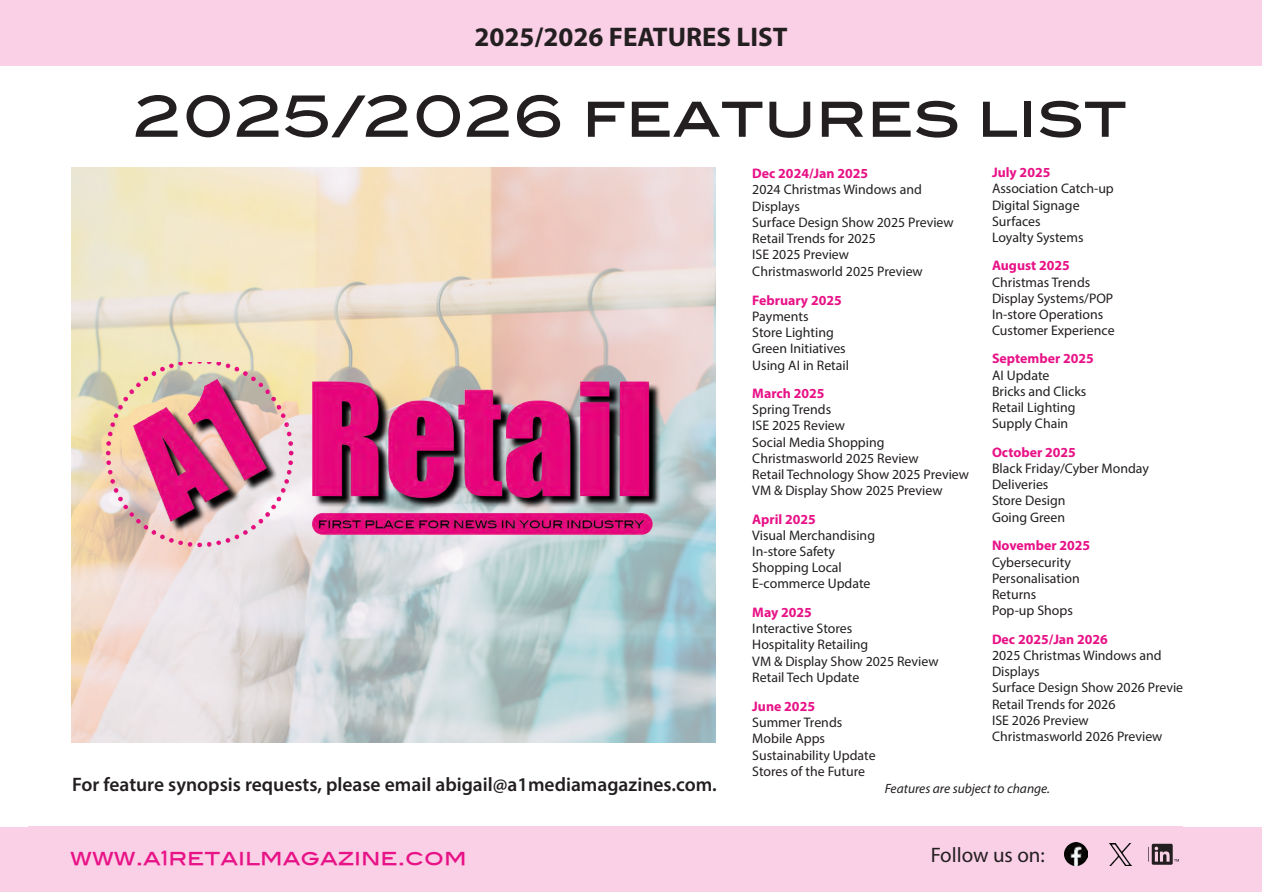
<style>
.page{position:relative;width:1262px;height:892px;background:#fff}
.page>*{position:absolute;margin:0;border:0;box-sizing:border-box;transform-origin:0 0}
.t1{font:57px "Blair Md ITCTT Medium";color:#231f20}
.t2{font:700 27px "Myriad Pro";color:#231f20}
.t3{font:21px "Blair Md ITCTT Medium";color:#e81287}
.t4{font:21px "Myriad Pro";color:#231f20}
.t5{font:20.85px "Blair Md ITCTT Medium";color:#e81287}
.t6{font:20.85px "Myriad Pro";color:#231f20}
.t7{font:600 19.5px "Myriad Pro";color:#231f20}
.t8{font:13.8px/16.2px "Myriad Pro";color:#231f20}
.t9{font:700 13.8px "Myriad Pro";color:#e81287}
.t10{font:italic 13.5px "Myriad Pro";color:#231f20}
.s1{font-size:19.35px}
.s2{font-size:20.85px}
.s3{font-size:19.5px}
</style>
<div class="page">
<div style="left:0;top:0;width:1262px;height:66px;background:#fad0e7"></div>
<img style="left:72px;top:168px;width:643px;height:575px">
<img style="left:85px;top:363px;width:604px;height:188px">
<hr style="left:28px;top:826px;width:1155px;height:1px;background:#e81287">
<div style="left:0;top:827px;width:1262px;height:65px;background:#fad0e7"></div>
<img style="left:1064px;top:843px;width:24px;height:23px">
<img style="left:1109px;top:843px;width:22px;height:22px">
<svg style="left:1152px;top:844px;width:27px;height:21px"></svg>
<h2 class="t2" style="left:474px;top:19px;width:314px">2025/2026 FEATURES LIST</h2>
<h1 class="t1" style="left:134px;top:70px;width:994px">2025/2026 FEATURES LIST</h1>
<p class="t9" style="left:992px;top:164px;width:60px">July 2025</p>
<p class="t8" style="left:992px;top:181px;width:123px">Association Catch-up<br>Digital Signage<br>Surfaces<br>Loyalty Systems</p>
<p class="t9" style="left:992px;top:257px;width:79px">August 2025</p>
<p class="t8" style="left:992px;top:274px;width:124px">Christmas Trends<br>Display Systems/POP<br>In-store Operations<br>Customer Experience</p>
<p class="t9" style="left:992px;top:350px;width:103px">September 2025</p>
<p class="t8" style="left:992px;top:367px;width:96px">AI Update<br>Bricks and Clicks<br>Retail Lighting<br>Supply Chain</p>
<p class="t9" style="left:992px;top:443px;width:85px">October 2025</p>
<p class="t8" style="left:992px;top:460px;width:158px">Black Friday/Cyber Monday<br>Deliveries<br>Store Design<br>Going Green</p>
<p class="t9" style="left:992px;top:537px;width:100px">November 2025</p>
<p class="t8" style="left:992px;top:554px;width:89px">Cybersecurity<br>Personalisation<br>Returns<br>Pop-up Shops</p>
<p class="t9" style="left:992px;top:630px;width:117px">Dec 2025/Jan 2026</p>
<p class="t8" style="left:992px;top:647px;width:203px">2025 Christmas Windows and<br>Displays<br>Surface Design Show 2026 Preview<br>Retail Trends for 2026<br>ISE 2026 Preview<br>Christmasworld 2026 Preview</p>
<p class="t9" style="left:752px;top:165px;width:117px">Dec 2024/Jan 2025</p>
<p class="t8" style="left:752px;top:182px;width:203px">2024 Christmas Windows and<br>Displays<br>Surface Design Show 2025 Preview<br>Retail Trends for 2025<br>ISE 2025 Preview<br>Christmasworld 2025 Preview</p>
<p class="t9" style="left:752px;top:291px;width:91px">February 2025</p>
<p class="t8" style="left:752px;top:308px;width:98px">Payments<br>Store Lighting<br>Green Initiatives<br>Using AI in Retail</p>
<p class="t9" style="left:752px;top:384px;width:74px">March 2025</p>
<p class="t8" style="left:752px;top:401px;width:218px">Spring Trends<br>ISE 2025 Review<br>Social Media Shopping<br>Christmasworld 2025 Review<br>Retail Technology Show 2025 Preview<br>VM &amp; Display Show 2025 Preview</p>
<p class="t9" style="left:752px;top:510px;width:65px">April 2025</p>
<p class="t8" style="left:752px;top:527px;width:124px">Visual Merchandising<br>In-store Safety<br>Shopping Local<br>E-commerce Update</p>
<p class="t9" style="left:752px;top:603px;width:61px">May 2025</p>
<p class="t8" style="left:752px;top:620px;width:188px">Interactive Stores<br>Hospitality Retailing<br>VM &amp; Display Show 2025 Review<br>Retail Tech Update</p>
<p class="t9" style="left:752px;top:697px;width:64px">June 2025</p>
<p class="t8" style="left:752px;top:714px;width:125px">Summer Trends<br>Mobile Apps<br>Sustainability Update<br>Stores of the Future</p>
<h3 class="t7" style="left:72px;top:772px;width:646px">For feature synopsis requests, please email abigail@a1mediamagazines.com.</h3>
<p class="t10" style="left:885px;top:780px;width:167px">Features are subject to change.</p>
<h3 class="t4" style="left:931px;top:841px;width:116px">Follow us on:</h3>
<h3 class="t3" style="left:136px;top:840px;width:27px">.A</h3>
<h3 class="t5" style="left:183px;top:840px;width:304px"><span class="s1">1</span>RETAILMAGAZINE.COM</h3>
<h3 class="t6" style="left:946px;top:842px;width:114px">Follow us on:</h3>
<h3 class="t3" style="left:70px;top:840px;width:398px">W<span class="s2">WWW.A</span><span class="s3">1</span>RETAILMAGAZINE.COM</h3>
</div>
